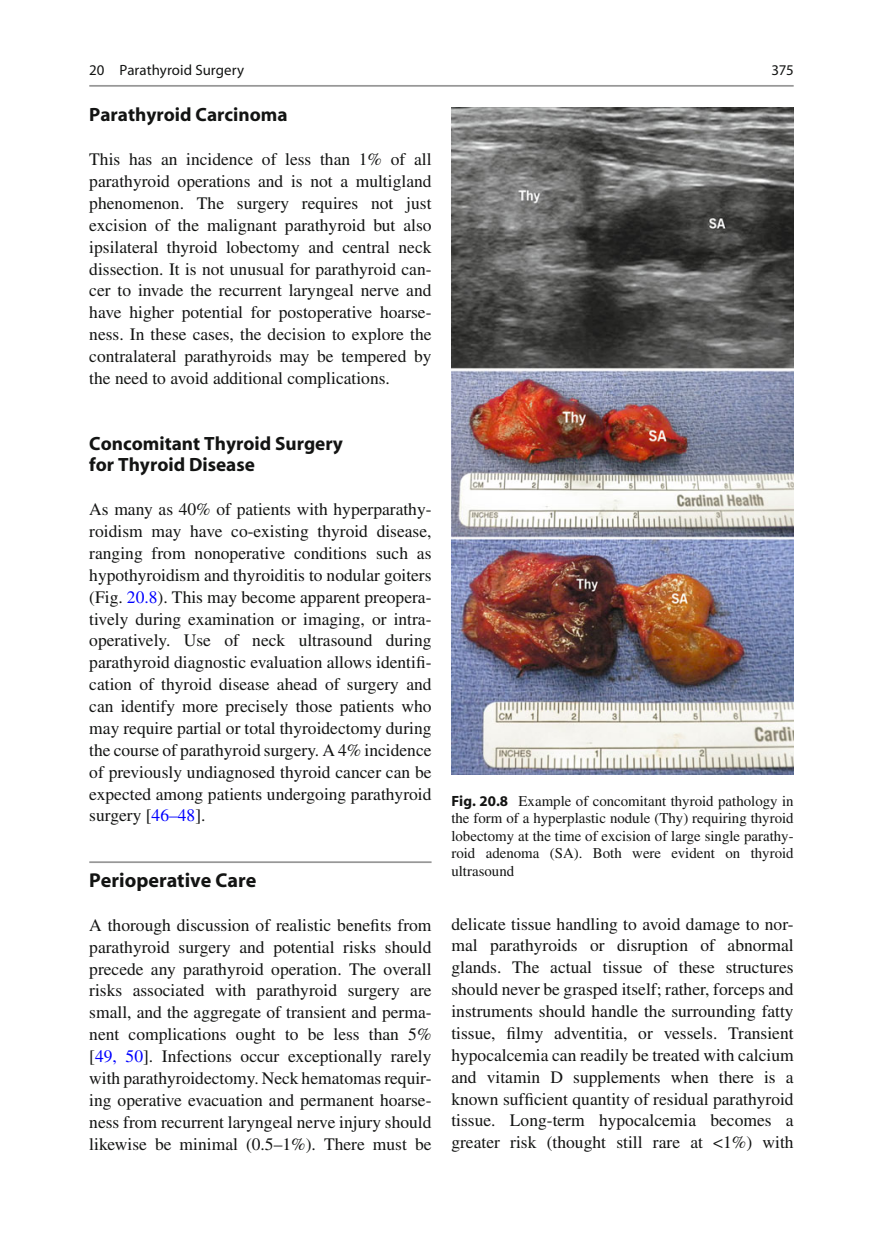
<style>
.page{position:relative;width:883px;height:1260px;background:#fff}
.page>*{position:absolute;margin:0;border:0;box-sizing:border-box;transform-origin:0 0}
.t1{font:700 20.12px "Myriad";color:#131413}
.t2{font:700 19.25px/21.9px "Myriad";color:#131413}
.t3{font:17.5px/21.9px "Times";color:#131413;text-align:justify}
.t4{font:14.88px/17.5px "Times";color:#131413;text-align:justify}
.t5{font:14.88px "Myriad";color:#131413}
.s1{color:#00f}
.s2{font-family:"Myriad";font-weight:700}
</style>
<div class="page">
<hr style="left:89px;top:85px;width:705px;height:2px;background:#989898">
<hr style="left:89px;top:861px;width:343px;height:2px;background:#989898">
<img style="left:451px;top:107px;width:343px;height:667px">
<p class="t5" style="left:89px;top:64px;width:157px">20 Parathyroid Surgery</p>
<p class="t5" style="left:772px;top:64px;width:24px">375</p>
<p class="t2" style="left:89px;top:106px;width:200px">Parathyroid Carcinoma</p>
<p class="t3" style="left:89px;top:150px;width:344px">This has an incidence of less than 1% of all parathyroid operations and is not a multigland phenomenon. The surgery requires not just excision of the malignant parathyroid but also ipsilateral thyroid lobectomy and central neck dissection. It is not unusual for parathyroid can&shy;cer to invade the recurrent laryngeal nerve and have higher potential for postoperative hoarse&shy;ness. In these cases, the decision to explore the contralateral parathyroids may be tempered by the need to avoid additional complications.</p>
<p class="t2" style="left:89px;top:434px;width:255px">Concomitant Thyroid Surgery for Thyroid Disease</p>
<p class="t3" style="left:89px;top:500px;width:344px">As many as 40% of patients with hyperparathy&shy;roidism may have co-existing thyroid disease, ranging from nonoperative conditions such as hypothyroidism and thyroiditis to nodular goiters (Fig. <span class="s1">20.8</span> ). This may become apparent preopera&shy;tively during examination or imaging, or intra&shy;operatively. Use of neck ultrasound during parathyroid diagnostic evaluation allows identifi&shy;cation of thyroid disease ahead of surgery and can identify more precisely those patients who may require partial or total thyroidectomy during the course of parathyroid surgery. A 4% incidence of previously undiagnosed thyroid cancer can be expected among patients undergoing parathyroid surgery [ <span class="s1">46–48</span> ] .</p>
<p class="t4" style="left:451px;top:793px;width:344px"><span class="s2">Fig. 20.8</span> Example of concomitant thyroid pathology in the form of a hyperplastic nodule (Thy) requiring thyroid lobectomy at the time of excision of large single parathy&shy;roid adenoma (SA). Both were evident on thyroid ultrasound</p>
<p class="t1" style="left:89px;top:873px;width:169px">Perioperative Care</p>
<p class="t3" style="left:89px;top:916px;width:344px">A thorough discussion of realistic benefits from parathyroid surgery and potential risks should precede any parathyroid operation. The overall risks associated with parathyroid surgery are small, and the aggregate of transient and perma&shy;nent complications ought to be less than 5% [ <span class="s1">49, 50</span> ] . Infections occur exceptionally rarely with parathyroidectomy. Neck hematomas requir&shy;ing operative evacuation and permanent hoarse&shy;ness from recurrent laryngeal nerve injury should likewise be minimal (0.5–1%). There must be</p>
<p class="t3" style="left:451px;top:914px;width:344px">delicate tissue handling to avoid damage to nor&shy;mal parathyroids or disruption of abnormal glands. The actual tissue of these structures should never be grasped itself; rather, forceps and instruments should handle the surrounding fatty tissue, filmy adventitia, or vessels. Transient hypocalcemia can readily be treated with calcium and vitamin D supplements when there is a known sufficient quantity of residual parathyroid tissue. Long-term hypocalcemia becomes a greater risk (thought still rare at &lt;1%) with</p>
</div>
